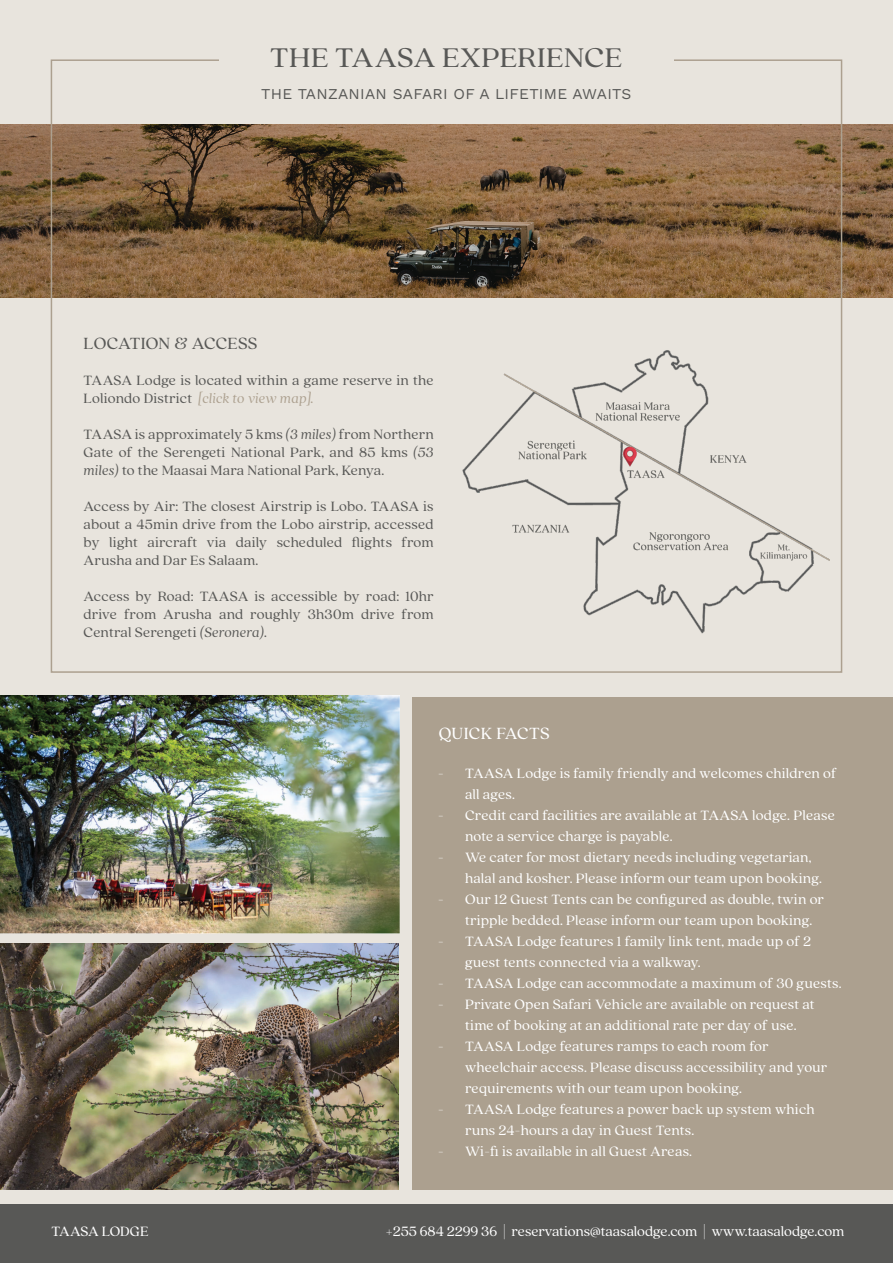
<style>
.page{position:relative;width:893px;height:1263px;background:#fff}
.page>*{position:absolute;margin:0;border:0;box-sizing:border-box;transform-origin:0 0}
.t1{font:30px "Quincy CF";letter-spacing:.015em;color:#585856}
.t2{font:18px "Quincy CF";letter-spacing:.015em;color:#585856}
.t3{font:18px "Quincy CF";letter-spacing:.015em;color:#fff}
.t4{font:15px/21px "Quincy CF";letter-spacing:.01em;color:#fff}
.t5{font:15px/18px "Quincy CF";letter-spacing:.01em;color:#585856;text-align:justify}
.t6{font:15px "Work Sans";letter-spacing:.015em;color:#585856}
.s1{font-style:italic;color:#aca08f}
.s2{font-style:italic}
</style>
<div class="page">
<div style="left:0;top:0;width:893px;height:1214px;background:#e8e4dd"></div>
<img style="left:0;top:943px;width:398px;height:247px">
<img style="left:0;top:695px;width:399px;height:238px">
<div style="left:413px;top:698px;width:480px;height:491px;background:#aca08f"></div>
<div style="left:0;top:1205px;width:893px;height:58px;background:#585856"></div>
<img style="left:462px;top:350px;width:367px;height:284px">
<img style="left:0;top:125px;width:893px;height:172px">
<h1 class="t1" style="left:270px;top:36px;width:353px">THE TAASA EXPERIENCE</h1>
<p class="t6" style="left:261px;top:83px;width:372px">THE TANZANIAN SAFARI OF A LIFETIME AWAITS</p>
<p class="t2" style="left:84px;top:331px;width:175px">LOCATION &amp; ACCESS</p>
<p class="t5" style="left:84px;top:371px;width:352px">TAASA Lodge is located within a game reserve in the<br>Loliondo District <span class="s1">[click to view map].</span></p>
<p class="t5" style="left:84px;top:425px;width:352px">TAASA is approximately 5 kms <span class="s2">(3 miles)</span> from Northern Gate of the Serengeti National Park, and 85 kms <span class="s2">(53 miles)</span> to the Maasai Mara National Park, Kenya.</p>
<p class="t5" style="left:84px;top:497px;width:352px">Access by Air: The closest Airstrip is Lobo. TAASA is about a 45min drive from the Lobo airstrip, accessed by light aircraft via daily scheduled flights from Arusha and Dar Es Salaam.</p>
<p class="t5" style="left:84px;top:587px;width:352px">Access by Road: TAASA is accessible by road: 10hr drive from Arusha and roughly 3h30m drive from Central Serengeti <span class="s2">(Seronera).</span></p>
<p class="t3" style="left:439px;top:721px;width:112px">QUICK FACTS</p>
<p class="t4" style="left:465px;top:762px;width:373px;text-indent:-27px">- TAASA Lodge is family friendly and welcomes children of all ages.</p>
<p class="t4" style="left:465px;top:804px;width:371px;text-indent:-27px">- Credit card facilities are available at TAASA lodge. Please note a service charge is payable.</p>
<p class="t4" style="left:465px;top:846px;width:358px;text-indent:-27px">- We cater for most dietary needs including vegetarian, halal and kosher. Please inform our team upon booking.</p>
<p class="t4" style="left:465px;top:888px;width:360px;text-indent:-27px">- Our 12 Guest Tents can be configured as double, twin or tripple bedded. Please inform our team upon booking.</p>
<p class="t4" style="left:465px;top:930px;width:348px;text-indent:-27px">- TAASA Lodge features 1 family link tent, made up of 2 guest tents connected via a walkway.</p>
<p class="t4" style="left:438px;top:972px;width:405px">- TAASA Lodge can accommodate a maximum of 30 guests.</p>
<p class="t4" style="left:438px;top:993px;width:378px;text-align:center">- Private Open Safari Vehicle are available on request at time of booking at an additional rate per day of use.</p>
<p class="t4" style="left:465px;top:1035px;width:363px;text-indent:-27px">- TAASA Lodge features ramps to each room for wheelchair access. Please discuss accessibility and your requirements with our team upon booking.</p>
<p class="t4" style="left:465px;top:1098px;width:351px;text-indent:-27px">- TAASA Lodge features a power back up system which runs 24-hours a day in Guest Tents.</p>
<p class="t4" style="left:438px;top:1140px;width:256px">- Wi-fi is available in all Guest Areas.</p>
<p class="t4" style="left:51px;top:1219px;width:99px">TAASA LODGE</p>
<p class="t4" style="left:386px;top:1219px;width:460px">+255 684 2299 36 | reservations@taasalodge.com | www.taasalodge.com</p>
</div>
